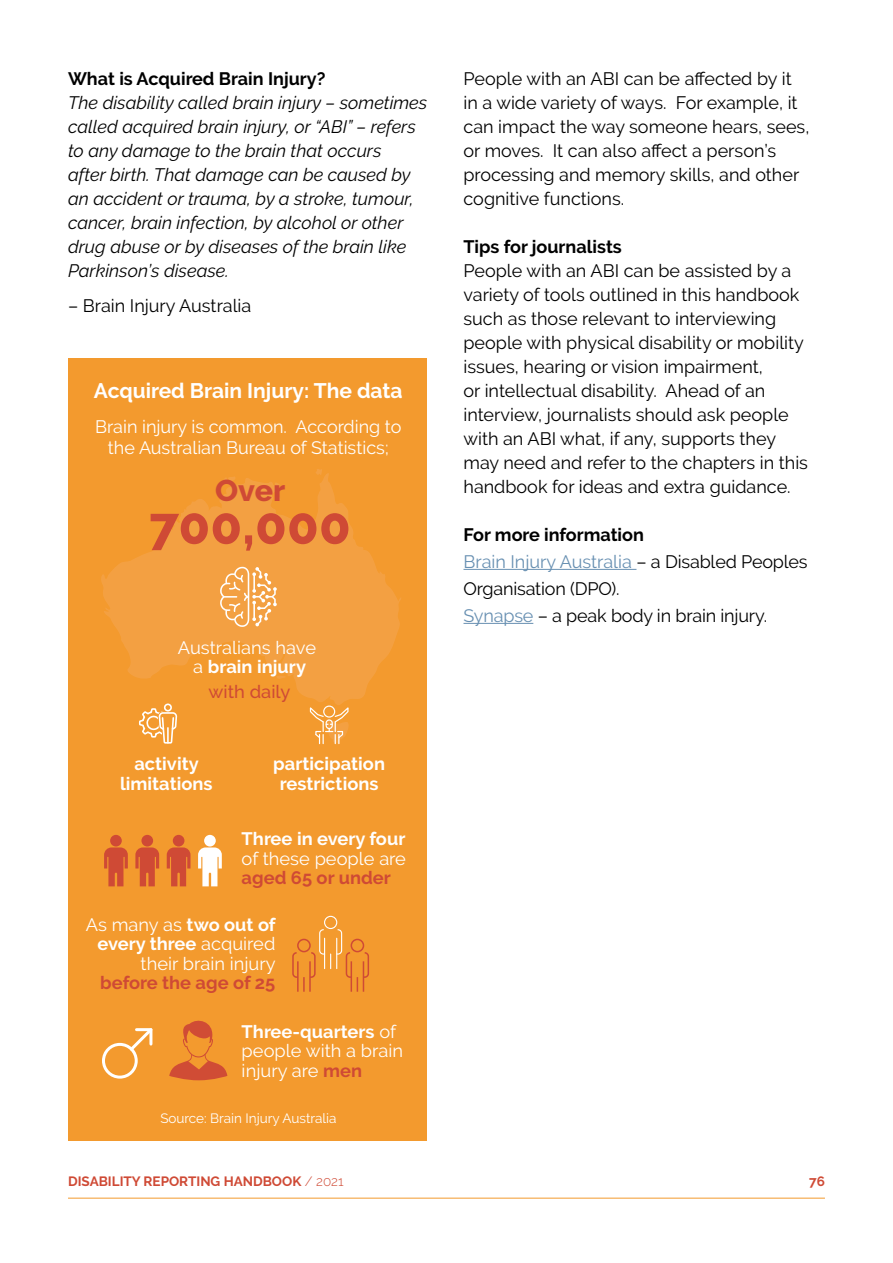
<style>
.page{position:relative;width:893px;height:1263px;background:#fff}
.page>*{position:absolute;margin:0;border:0;box-sizing:border-box;transform-origin:0 0}
.t1{font:800 51.15px "Raleway";color:#cf4a35}
.t2{font:800 30px "Raleway";color:#cf4a35}
.t3{font:700 21px "Raleway";color:#fff}
.t4{font:18px/24px "Raleway";color:#000}
.t5{font:italic 18px/24px "Raleway";color:#000}
.t6{font:18px/19.5px "Raleway";color:#fff;text-align:center}
.t7{font:700 18px/19.5px "Raleway";color:#fff;text-align:center}
.t8{font:700 18px "Raleway";color:#000}
.t9{font:700 18px "Raleway";color:#cf4a35}
.t10{font:500 18px "Raleway";color:#cf4a35}
.t11{font:700 13.5px "Raleway";color:#cf4a35}
.t12{font:13.5px "Raleway";color:#fff}
.s1{font-weight:700}
.s2{font-weight:700;color:#cf4a35}
.s3{color:#6890b2}
.s4{font-weight:300}
</style>
<div class="page">
<hr style="left:463px;top:569px;width:173px;height:1px;background:#6890b2">
<hr style="left:463px;top:623px;width:70px;height:1px;background:#6890b2">
<div style="left:68px;top:358px;width:359px;height:783px;background:#f39a2e"></div>
<svg style="left:101px;top:473px;width:300px;height:232px;fill:#f3a042"></svg>
<svg style="left:224px;top:476px;width:15px;height:8px"></svg>
<svg style="left:276px;top:675px;width:10px;height:6px"></svg>
<svg style="left:315px;top:469px;width:7px;height:8px"></svg>
<div style="left:324px;top:916px;width:13px;height:13px;border:1px solid #fff;border-radius:50%"></div>
<svg style="left:292px;top:928px;width:77px;height:64px"></svg>
<svg style="left:220px;top:567px;width:57px;height:60px;background:#f5b46b"></svg>
<svg style="left:309px;top:705px;width:40px;height:39px"></svg>
<svg style="left:138px;top:684px;width:40px;height:60px"></svg>
<div style="left:204px;top:835px;width:12px;height:11px;background:#fff;border-radius:50%"></div>
<svg style="left:198px;top:847px;width:24px;height:39px"></svg>
<div style="left:173px;top:835px;width:11px;height:11px;background:#cf4a35;border-radius:50%"></div>
<svg style="left:167px;top:847px;width:23px;height:39px"></svg>
<div style="left:141px;top:835px;width:12px;height:11px;background:#cf4a35;border-radius:50%"></div>
<svg style="left:135px;top:847px;width:24px;height:39px"></svg>
<div style="left:110px;top:835px;width:12px;height:11px;background:#cf4a35;border-radius:50%"></div>
<svg style="left:104px;top:847px;width:24px;height:39px"></svg>
<svg style="left:169px;top:1020px;width:58px;height:60px"></svg>
<div style="left:102px;top:1043px;width:36px;height:35px;border:3px solid #fff;border-radius:50%"></div>
<svg style="left:127px;top:1028px;width:26px;height:25px"></svg>
<hr style="left:68px;top:1198px;width:757px;height:1px;background:#f39a2e">
<p class="t8" style="left:68px;top:68px;width:259px">What is Acquired Brain Injury?</p>
<p class="t5" style="left:68px;top:91px;width:361px">The disability called brain injury – sometimes called acquired brain injury, or “ABI” – refers to any damage to the brain that occurs<br>after birth. That damage can be caused by an accident or trauma, by a stroke, tumour, cancer, brain infection, by alcohol or other drug abuse or by diseases of the brain like Parkinson’s disease.</p>
<p class="t4" style="left:68px;top:294px;width:185px">– Brain Injury Australia</p>
<p class="t3" style="left:94px;top:379px;width:310px">Acquired Brain Injury: The data</p>
<p class="t6" style="left:95px;top:415px;width:308px;line-height:21.6px">Brain injury is common. According to the Australian Bureau of Statistics;</p>
<h2 class="t2" style="left:215px;top:473px;width:72px">Over</h2>
<h1 class="t1" style="left:149px;top:497px;width:203px">700,000</h1>
<p class="t6" style="left:178px;top:637px;width:140px">Australians have a <span class="s1">brain injury</span></p>
<p class="t10" style="left:209px;top:681px;width:83px">with daily</p>
<p class="t7" style="left:120px;top:754px;width:94px">activity limitations</p>
<p class="t7" style="left:273px;top:754px;width:113px">participation restrictions</p>
<p class="t7" style="left:242px;top:829px;width:165px">Three in every four</p>
<p class="t6" style="left:242px;top:849px;width:166px">of these people are</p>
<p class="t9" style="left:242px;top:868px;width:151px">aged 65 or under</p>
<p class="t6" style="left:86px;top:914px;width:192px;text-align:right">As many as <span class="s1">two out of every three</span> acquired their brain injury</p>
<p class="t9" style="left:100px;top:972px;width:177px">before the age of 25</p>
<p class="t6" style="left:242px;top:1021px;width:163px;text-align:left"><span class="s1">Three-quarters</span> of people with a brain injury are <span class="s2">men</span></p>
<p class="t12" style="left:160px;top:1110px;width:178px">Source: Brain Injury Australia</p>
<p class="t4" style="left:463px;top:67px;width:347px">People with an ABI can be affected by it in a wide variety of ways. For example, it can impact the way someone hears, sees, or moves. It can also affect a person’s processing and memory skills, and other cognitive functions.</p>
<p class="t8" style="left:463px;top:236px;width:160px">Tips for journalists</p>
<p class="t4" style="left:463px;top:259px;width:346px">People with an ABI can be assisted by a variety of tools outlined in this handbook such as those relevant to interviewing people with physical disability or mobility issues, hearing or vision impairment,<br>or intellectual disability. Ahead of an interview, journalists should ask people with an ABI what, if any, supports they may need and refer to the chapters in this handbook for ideas and extra guidance.</p>
<p class="t4" style="left:463px;top:521px;width:346px;line-height:27px"><span class="s1">For more information<br></span><span class="s3">Brain Injury Australia</span> – a Disabled Peoples<br>Organisation (DPO).<br><span class="s3">Synapse</span> – a peak body in brain injury.</p>
<p class="t11" style="left:68px;top:1174px;width:277px">DISABILITY REPORTING HANDBOOK <span class="s4">/ 2021</span></p>
<p class="t11" style="left:809px;top:1174px;width:17px">76</p>
</div>
